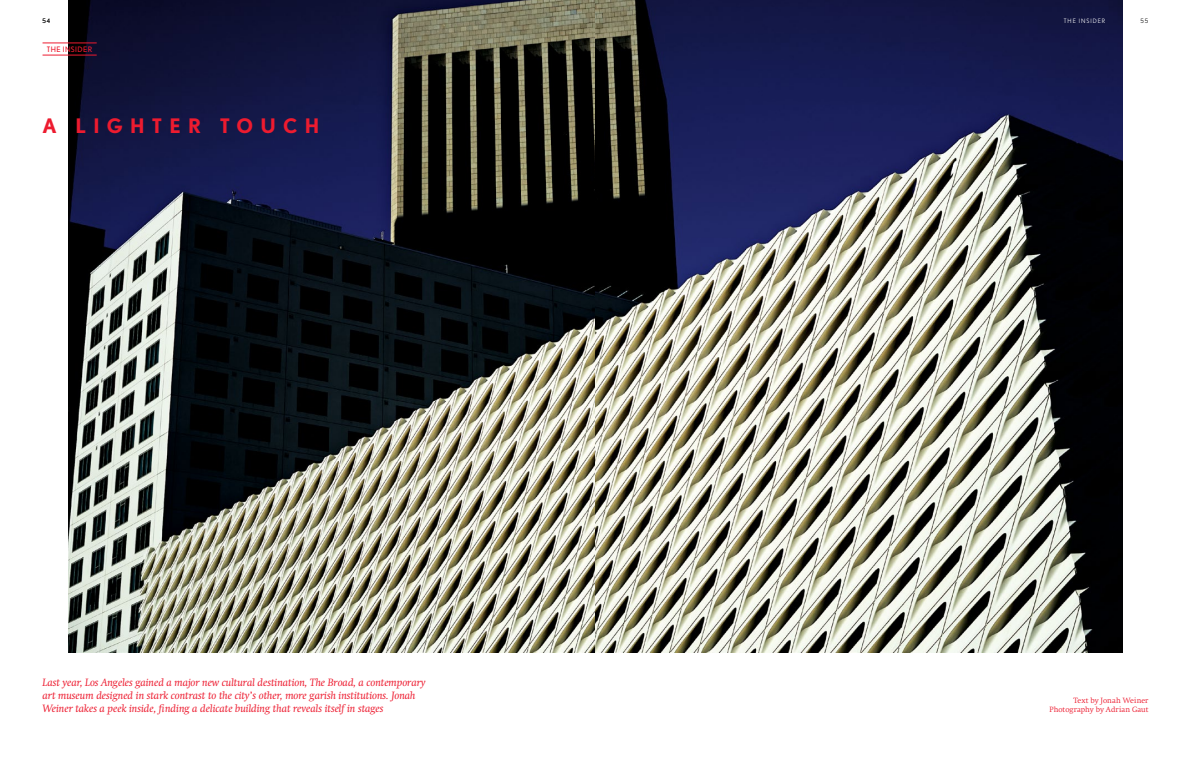
<style>
.page{position:relative;width:1191px;height:766px;background:#fff}
.page>*{position:absolute;margin:0;border:0;box-sizing:border-box;transform-origin:0 0}
.t1{font:700 20px "Nobel";letter-spacing:.36em;color:#ed1b2f}
.t2{font:italic 10.5px/13px "Swift";color:#ed1b2f}
.t3{font:300 7.5px/9.2px "Swift";letter-spacing:.01em;color:#ed1b2f;text-align:right}
.t4{font:7.5px "Nobel";letter-spacing:.06em;color:#ed1b2f}
.t5{font:6px "Nobel";letter-spacing:.16em;color:#fff}
.t6{font:6px "Nobel";color:#000}
.s1{font-style:normal}
</style>
<div class="page">
<img style="left:68px;top:0;width:1055px;height:652px">
<hr style="left:43px;top:55px;width:54px;height:1px;background:#ed1b2f">
<hr style="left:43px;top:43px;width:54px;height:1px;background:#ed1b2f">
<p class="t6" style="left:43px;top:17px;width:9px">54</p>
<p class="t5" style="left:1063px;top:17px;width:43px">THE INSIDER</p>
<p class="t6" style="left:1140px;top:17px;width:9px">55</p>
<p class="t4" style="left:47px;top:45px;width:47px">THE INSIDER</p>
<h1 class="t1" style="left:43px;top:113px;width:278px">A LIGHTER TOUCH</h1>
<p class="t2" style="left:43px;top:676px;width:384px">Last year, Los Angeles gained a major new cultural destination, The Broad, a contemporary art museum designed in stark contrast to the city<span class="s1">’</span>s other, more garish institutions. Jonah<br>Weiner takes a peek inside, finding a delicate building that reveals itself in stages</p>
<p class="t3" style="left:1049px;top:695px;width:100px">Text by Jonah Weiner<br>Photography by Adrian Gaut</p>
</div>
